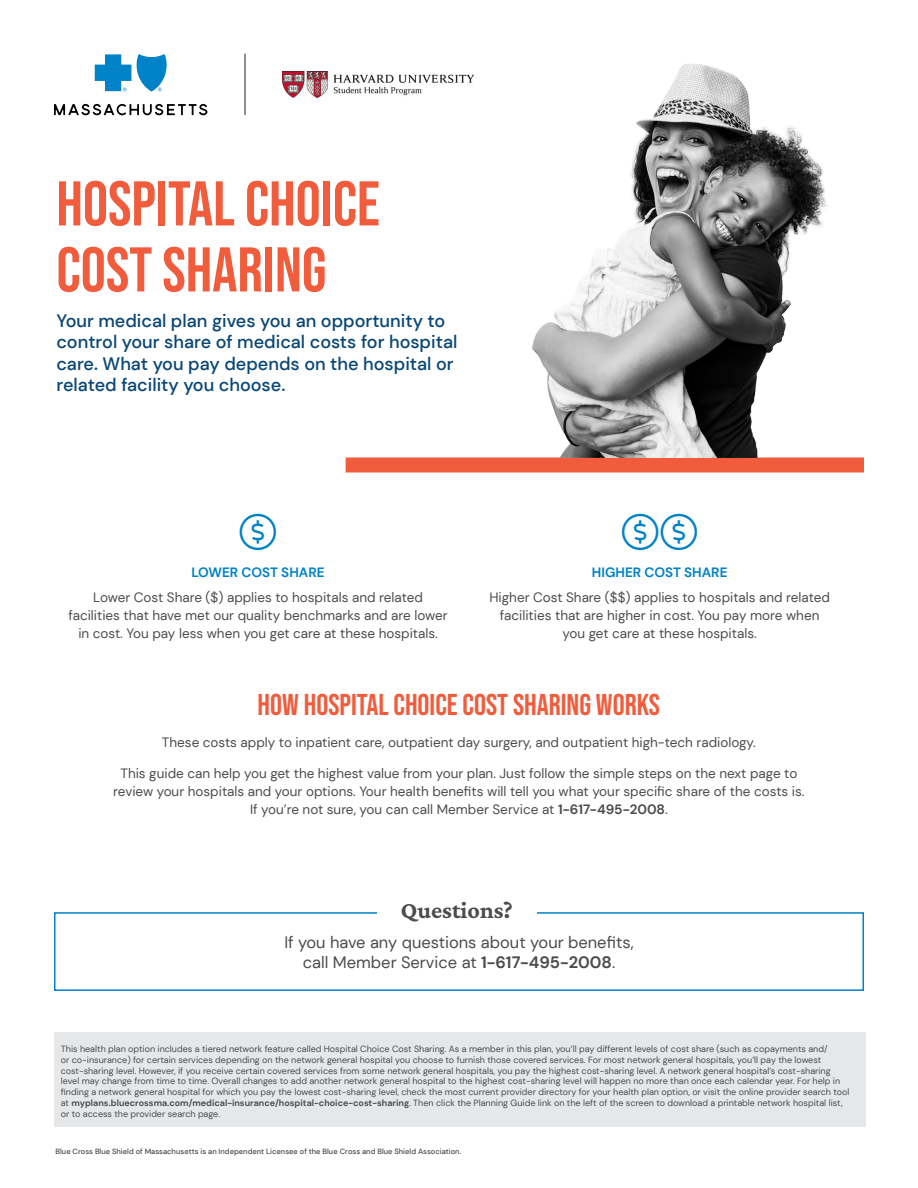
<style>
.page{position:relative;width:918px;height:1188px;background:#fff}
.page>*{position:absolute;margin:0;border:0;box-sizing:border-box;transform-origin:0 0}
.plan_name{font:63px/66px "Bebas Neue";color:#f15c3c}
.Section_Header{font:30px "Bebas Neue";color:#f15c3c}
.CTA_header{font:200 24px "Crimson Pro";color:#4b4c4d}
.Deck{font:500 18px/21.6px "DM Sans";color:#094776}
.CTA_copy{font:16.5px/19.8px "DM Sans";color:#4b4c4d;text-align:center}
.Section_Header_White{font:13.5px/18px "DM Sans";color:#4b4c4d;text-align:center}
.Section_Header_White-2{font:700 13.5px "DM Sans";color:#0082c8}
.t1{font:9px/10.8px "DM Sans";color:#4b4c4d}
.t2{font:500 7.5px "DM Sans";color:#4b4c4d}
.s1{font-weight:700}
</style>
<div class="page">
<svg style="left:95px;top:54px;width:72px;height:38px"></svg>
<svg style="left:54px;top:104px;width:153px;height:11px"></svg>
<div style="left:346px;top:458px;width:518px;height:14px;background:#f15c3c"></div>
<div style="left:54px;top:1033px;width:812px;height:94px;background:#e6e7e9"></div>
<svg style="left:54px;top:912px;width:810px;height:79px"></svg>
<div style="left:377px;top:891px;width:160px;height:44px;background:#fff"></div>
<img style="left:532px;top:64px;width:294px;height:393px">
<hr style="left:244px;top:54px;width:2px;height:61px;background:#6c6d70">
<img style="left:283px;top:71px;width:190px;height:27px">
<p class="plan_name" style="left:56px;top:170px;width:325px">HOSPITAL CHOICE<br>COST SHARING</p>
<p class="Deck" style="left:56px;top:309px;width:402px">Your medical plan gives you an opportunity to control your share of medical costs for hospital care. What you pay depends on the hospital or related facility you choose.</p>
<p class="Section_Header_White-2" style="left:192px;top:564px;width:134px">LOWER COST SHARE</p>
<p class="Section_Header_White" style="left:69px;top:588px;width:381px">Lower Cost Share ($) applies to hospitals and related facilities that have met our quality benchmarks and are lower in cost. You pay less when you get care at these hospitals.</p>
<p class="Section_Header_White-2" style="left:592px;top:564px;width:137px">HIGHER COST SHARE</p>
<p class="Section_Header_White" style="left:489px;top:588px;width:342px">Higher Cost Share ($$) applies to hospitals and related facilities that are higher in cost. You pay more when you get care at these hospitals.</p>
<p class="Section_Header" style="left:258px;top:688px;width:404px">HOW HOSPITAL CHOICE COST SHARING WORKS</p>
<p class="Section_Header_White" style="left:162px;top:733px;width:595px">These costs apply to inpatient care, outpatient day surgery, and outpatient high-tech radiology.</p>
<p class="Section_Header_White" style="left:113px;top:765px;width:693px">This guide can help you get the highest value from your plan. Just follow the simple steps on the next page to review your hospitals and your options. Your health benefits will tell you what your specific share of the costs is.<br>If you’re not sure, you can call Member Service at <span class="s1">1-617-495-2008</span>.</p>
<p class="CTA_header" style="left:401px;top:895px;width:113px">Questions?</p>
<p class="CTA_copy" style="left:284px;top:932px;width:351px">If you have any questions about your benefits, call Member Service at <span class="s1">1-617-495-2008</span>.</p>
<p class="t1" style="left:61px;top:1043px;width:790px">This health plan option includes a tiered network feature called Hospital Choice Cost Sharing. As a member in this plan, you’ll pay different levels of cost share (such as copayments and/<br>or co-insurance) for certain services depending on the network general hospital you choose to furnish those covered services. For most network general hospitals, you’ll pay the lowest cost-sharing level. However, if you receive certain covered services from some network general hospitals, you pay the highest cost-sharing level. A network general hospital’s cost-sharing level may change from time to time. Overall changes to add another network general hospital to the highest cost-sharing level will happen no more than once each calendar year. For help in finding a network general hospital for which you pay the lowest cost-sharing level, check the most current provider directory for your health plan option, or visit the online provider search tool at <span class="s1">myplans.bluecrossma.com/medical-insurance/hospital-choice-cost-sharing</span>. Then click the Planning Guide link on the left of the screen to download a printable network hospital list, or to access the provider search page.</p>
<p class="t2" style="left:56px;top:1147px;width:407px">Blue Cross Blue Shield of Massachusetts is an Independent Licensee of the Blue Cross and Blue Shield Association.</p>
</div>
